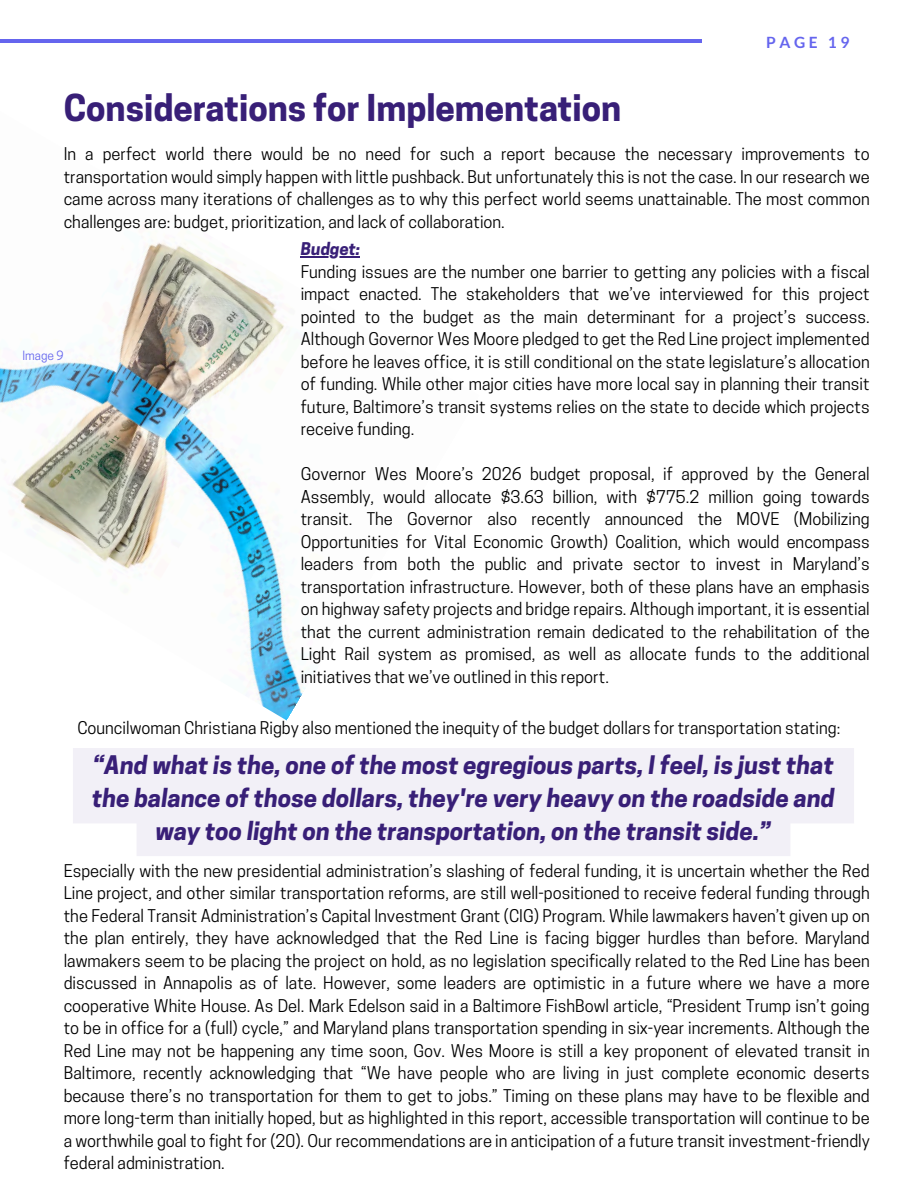
<style>
.page{position:relative;width:918px;height:1188px;background:#fff}
.page>*{position:absolute;margin:0;border:0;box-sizing:border-box;transform-origin:0 0}
.t1{font:700 34.8px "Cooper Hewitt";color:#381f77}
.t2{font:italic 700 24px/32.7px "Cooper Hewitt";color:#381f77;text-align:center}
.t3{font:16.5px/22.5px "Cooper Hewitt";color:#000;text-align:justify}
.t4{font:700 15.6px "Lato";letter-spacing:.23em;color:#6565ee}
.t5{font:12px "Cooper Hewitt";color:#6565ee}
.s1{font-weight:700;font-style:italic;color:#381f77}
</style>
<div class="page">
<hr style="left:0;top:40px;width:701px;height:3px;background:#6565ee">
<img style="left:0;top:242px;width:360px;height:479px">
<hr style="left:301px;top:257px;width:59px;height:1px;background:#381f77">
<div style="left:73px;top:748px;width:781px;height:108px;background:#f2f0f7"></div>
<p class="t1" style="left:64px;top:95px;width:559px">Considerations for Implementation</p>
<h1 class="t4" style="left:766px;top:33px;width:85px">PAGE 19</h1>
<h3 class="t3" style="left:64px;top:145px;width:808px">In a perfect world there would be no need for such a report because the necessary improvements to transportation would simply happen with little pushback. But unfortunately this is not the case. In our research we came across many iterations of challenges as to why this perfect world seems unattainable. The most common challenges are: budget, prioritization, and lack of collaboration.</h3>
<h2 class="t5" style="left:22px;top:351px;width:43px">Image 9</h2>
<p class="t3" style="left:301px;top:240px;width:571px;text-align:left"><span class="s1">Budget:<br></span>Funding issues are the number one barrier to getting any policies with a fiscal impact enacted. The stakeholders that we’ve interviewed for this project pointed to the budget as the main determinant for a project’s success.<br>Although Governor Wes Moore pledged to get the Red Line project implemented before he leaves office, it is still conditional on the state legislature’s allocation of funding. While other major cities have more local say in planning their transit future, Baltimore’s transit systems relies on the state to decide which projects receive funding.</p>
<h4 class="t3" style="left:301px;top:465px;width:571px">Governor Wes Moore’s 2026 budget proposal, if approved by the General Assembly, would allocate $3.63 billion, with $775.2 million going towards transit. The Governor also recently announced the MOVE (Mobilizing Opportunities for Vital Economic Growth) Coalition, which would encompass leaders from both the public and private sector to invest in Maryland’s transportation infrastructure. However, both of these plans have an emphasis on highway safety projects and bridge repairs. Although important, it is essential that the current administration remain dedicated to the rehabilitation of the Light Rail system as promised, as well as allocate funds to the additional initiatives that we’ve outlined in this report.</h4>
<h4 class="t3" style="left:77px;top:719px;width:764px">Councilwoman Christiana Rigby also mentioned the inequity of the budget dollars for transportation stating:</h4>
<h4 class="t2" style="left:92px;top:752px;width:744px">“And what is the, one of the most egregious parts, I feel, is just that the balance of those dollars, they're very heavy on the roadside and way too light on the transportation, on the transit side.”</h4>
<h4 class="t3" style="left:64px;top:862px;width:808px">Especially with the new presidential administration’s slashing of federal funding, it is uncertain whether the Red Line project, and other similar transportation reforms, are still well-positioned to receive federal funding through the Federal Transit Administration’s Capital Investment Grant (CIG) Program. While lawmakers haven’t given up on the plan entirely, they have acknowledged that the Red Line is facing bigger hurdles than before. Maryland lawmakers seem to be placing the project on hold, as no legislation specifically related to the Red Line has been discussed in Annapolis as of late. However, some leaders are optimistic in a future where we have a more cooperative White House. As Del. Mark Edelson said in a Baltimore FishBowl article, “President Trump isn’t going to be in office for a (full) cycle,” and Maryland plans transportation spending in six-year increments. Although the Red Line may not be happening any time soon, Gov. Wes Moore is still a key proponent of elevated transit in Baltimore, recently acknowledging that “We have people who are living in just complete economic deserts because there’s no transportation for them to get to jobs.” Timing on these plans may have to be flexible and more long-term than initially hoped, but as highlighted in this report, accessible transportation will continue to be a worthwhile goal to fight for (20). Our recommendations are in anticipation of a future transit investment-friendly federal administration.</h4>
</div>
